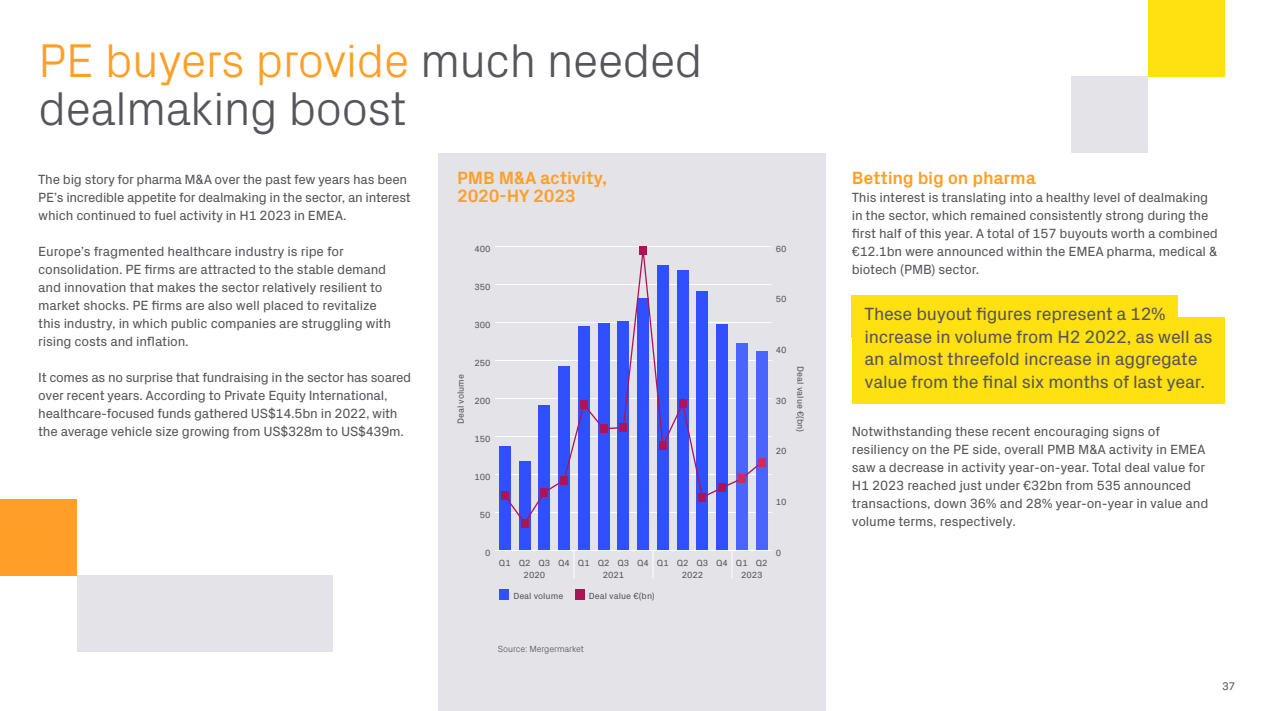
<style>
.page{position:relative;width:1263px;height:711px;background:#fff}
.page>*{position:absolute;margin:0;border:0;box-sizing:border-box;transform-origin:0 0}
._01_Heading{font:300 48px/48px "Px Grotesk";letter-spacing:-.02em;color:#575559}
._04_Call_Outs{font:18px/22.5px "Px Grotesk";letter-spacing:-.015em;color:#575559}
._02_Sub_Head{font:700 18px/18px "Px Grotesk";letter-spacing:-.015em;color:#ff9f27}
._03_Body_Copy{font:13.5px/18px "Px Grotesk";letter-spacing:-.015em;color:#575559}
.t1{font:11.25px "Px Grotesk";color:#575559}
.t2{font:9px "Px Grotesk";color:#575559}
.Table_top_5{font:300 9px "Px Grotesk";letter-spacing:-.015em;color:#575559}
.s1{color:#ff9f27}
</style>
<div class="page">
<div style="left:438px;top:153px;width:387px;height:557px;background:#e4e3e8"></div>
<div style="left:852px;top:295px;width:326px;height:42px;background:#ffe010"></div>
<div style="left:852px;top:317px;width:372px;height:86px;background:#ffe010"></div>
<div style="left:1148px;top:0;width:77px;height:77px;background:#ffe010"></div>
<div style="left:1071px;top:77px;width:77px;height:76px;background:#e4e3e8"></div>
<hr style="left:495px;top:511px;width:276px;height:1px;background:#fff">
<hr style="left:495px;top:474px;width:276px;height:1px;background:#fff">
<hr style="left:495px;top:436px;width:276px;height:1px;background:#fff">
<hr style="left:495px;top:398px;width:276px;height:1px;background:#fff">
<hr style="left:495px;top:360px;width:276px;height:1px;background:#fff">
<hr style="left:495px;top:322px;width:276px;height:1px;background:#fff">
<hr style="left:495px;top:284px;width:276px;height:1px;background:#fff">
<hr style="left:495px;top:246px;width:276px;height:1px;background:#fff">
<div style="left:499px;top:445px;width:12px;height:105px;background:#304ffe"></div>
<div style="left:519px;top:460px;width:12px;height:90px;background:#304ffe"></div>
<div style="left:538px;top:405px;width:12px;height:145px;background:#304ffe"></div>
<div style="left:558px;top:365px;width:12px;height:185px;background:#304ffe"></div>
<div style="left:578px;top:325px;width:12px;height:225px;background:#304ffe"></div>
<div style="left:598px;top:323px;width:11px;height:227px;background:#304ffe"></div>
<div style="left:617px;top:321px;width:12px;height:229px;background:#304ffe"></div>
<div style="left:637px;top:298px;width:12px;height:252px;background:#304ffe"></div>
<div style="left:657px;top:265px;width:12px;height:285px;background:#304ffe"></div>
<div style="left:677px;top:270px;width:11px;height:280px;background:#304ffe"></div>
<div style="left:696px;top:290px;width:12px;height:260px;background:#304ffe"></div>
<div style="left:716px;top:324px;width:12px;height:226px;background:#304ffe"></div>
<div style="left:736px;top:343px;width:12px;height:207px;background:#4a65ff"></div>
<div style="left:756px;top:351px;width:11px;height:199px;background:#4a65ff"></div>
<svg style="left:504px;top:254px;width:258px;height:270px"></svg>
<div style="left:501px;top:491px;width:8px;height:8px;background:#ad1457"></div>
<div style="left:521px;top:518px;width:7px;height:9px;background:#ad1457"></div>
<div style="left:540px;top:488px;width:8px;height:8px;background:#ad1457"></div>
<div style="left:560px;top:475px;width:8px;height:9px;background:#ad1457"></div>
<div style="left:580px;top:400px;width:8px;height:8px;background:#ad1457"></div>
<div style="left:600px;top:424px;width:7px;height:8px;background:#ad1457"></div>
<div style="left:619px;top:423px;width:8px;height:8px;background:#ad1457"></div>
<div style="left:639px;top:246px;width:8px;height:8px;background:#ad1457"></div>
<div style="left:659px;top:441px;width:8px;height:8px;background:#ad1457"></div>
<div style="left:679px;top:399px;width:7px;height:8px;background:#ad1457"></div>
<div style="left:698px;top:493px;width:8px;height:8px;background:#ad1457"></div>
<div style="left:718px;top:483px;width:8px;height:8px;background:#ad1457"></div>
<div style="left:738px;top:474px;width:8px;height:8px;background:#d02862"></div>
<div style="left:758px;top:458px;width:7px;height:8px;background:#d02862"></div>
<svg style="left:574px;top:550px;width:1px;height:28px"></svg>
<svg style="left:732px;top:550px;width:1px;height:28px"></svg>
<svg style="left:653px;top:550px;width:1px;height:28px"></svg>
<hr style="left:495px;top:549px;width:276px;height:1px;background:#fff">
<div style="left:499px;top:589px;width:10px;height:10px;background:#304ffe"></div>
<div style="left:575px;top:589px;width:10px;height:10px;background:#ad1457"></div>
<div style="left:0;top:498px;width:77px;height:77px;background:#ff9f27"></div>
<div style="left:77px;top:575px;width:255px;height:76px;background:#e4e3e8"></div>
<p class="_01_Heading" style="left:38px;top:32px;width:666px"><span class="s1">PE buyers provide</span> much needed dealmaking boost</p>
<p class="_02_Sub_Head" style="left:457px;top:167px;width:152px">PMB M&amp;A activity,<br>2020-HY 2023</p>
<p class="_03_Body_Copy" style="left:38px;top:169px;width:374px">The big story for pharma M&amp;A over the past few years has been<br>PE’s incredible appetite for dealmaking in the sector, an interest which continued to fuel activity in H1 2023 in EMEA.</p>
<p class="_03_Body_Copy" style="left:38px;top:241px;width:354px">Europe’s fragmented healthcare industry is ripe for consolidation. PE firms are attracted to the stable demand and innovation that makes the sector relatively resilient to market shocks. PE firms are also well placed to revitalize this industry, in which public companies are struggling with rising costs and inflation.</p>
<p class="_03_Body_Copy" style="left:38px;top:367px;width:374px">It comes as no surprise that fundraising in the sector has soared over recent years. According to Private Equity International, healthcare-focused funds gathered US$14.5bn in 2022, with the average vehicle size growing from US$328m to US$439m.</p>
<p class="t2" style="left:776px;top:242px;width:12px">60</p>
<p class="t2" style="left:474px;top:242px;width:18px">400</p>
<p class="t2" style="left:474px;top:280px;width:18px">350</p>
<p class="t2" style="left:776px;top:292px;width:12px">50</p>
<p class="t2" style="left:474px;top:318px;width:18px">300</p>
<p class="t2" style="left:776px;top:343px;width:12px">40</p>
<p class="t2" style="left:474px;top:356px;width:18px">250</p>
<p class="t2" style="left:454px;top:424px;width:51px;rotate:-90deg">Deal volume</p>
<p class="t2" style="left:807px;top:366px;width:67px;rotate:90deg">Deal value €(bn)</p>
<p class="t2" style="left:776px;top:394px;width:12px">30</p>
<p class="t2" style="left:474px;top:394px;width:18px">200</p>
<p class="t2" style="left:474px;top:432px;width:18px">150</p>
<p class="t2" style="left:474px;top:469px;width:18px">100</p>
<p class="t2" style="left:480px;top:507px;width:12px">50</p>
<p class="t2" style="left:776px;top:444px;width:12px">20</p>
<p class="t2" style="left:776px;top:495px;width:12px">10</p>
<p class="t2" style="left:485px;top:545px;width:7px">0</p>
<p class="t2" style="left:499px;top:555px;width:270px">Q1 Q2 Q3 Q4 Q1 Q2 Q3 Q4 Q1 Q2 Q3 Q4 Q1 Q2</p>
<p class="t2" style="left:524px;top:567px;width:23px">2020</p>
<p class="t2" style="left:603px;top:567px;width:23px">2021</p>
<p class="t2" style="left:682px;top:567px;width:23px">2022</p>
<p class="t2" style="left:741px;top:567px;width:23px">2023</p>
<p class="t2" style="left:513px;top:589px;width:51px">Deal volume</p>
<p class="t2" style="left:589px;top:589px;width:67px">Deal value €(bn)</p>
<p class="t2" style="left:776px;top:545px;width:7px">0</p>
<p class="Table_top_5" style="left:498px;top:642px;width:88px">Source: Mergermarket</p>
<p class="_02_Sub_Head" style="left:852px;top:167px;width:186px">Betting big on pharma</p>
<p class="_03_Body_Copy" style="left:852px;top:187px;width:368px">This interest is translating into a healthy level of dealmaking in the sector, which remained consistently strong during the first half of this year. A total of 157 buyouts worth a combined €12.1bn were announced within the EMEA pharma, medical &amp; biotech (PMB) sector.</p>
<p class="_04_Call_Outs" style="left:864px;top:301px;width:349px">These buyout figures represent a 12% increase in volume from H2 2022, as well as an almost threefold increase in aggregate value from the final six months of last year.</p>
<p class="_03_Body_Copy" style="left:852px;top:421px;width:358px">Notwithstanding these recent encouraging signs of resiliency on the PE side, overall PMB M&amp;A activity in EMEA saw a decrease in activity year-on-year. Total deal value for H1 2023 reached just under €32bn from 535 announced transactions, down 36% and 28% year-on-year in value and volume terms, respectively.</p>
<p class="t1" style="left:1222px;top:677px;width:15px">37</p>
</div>
